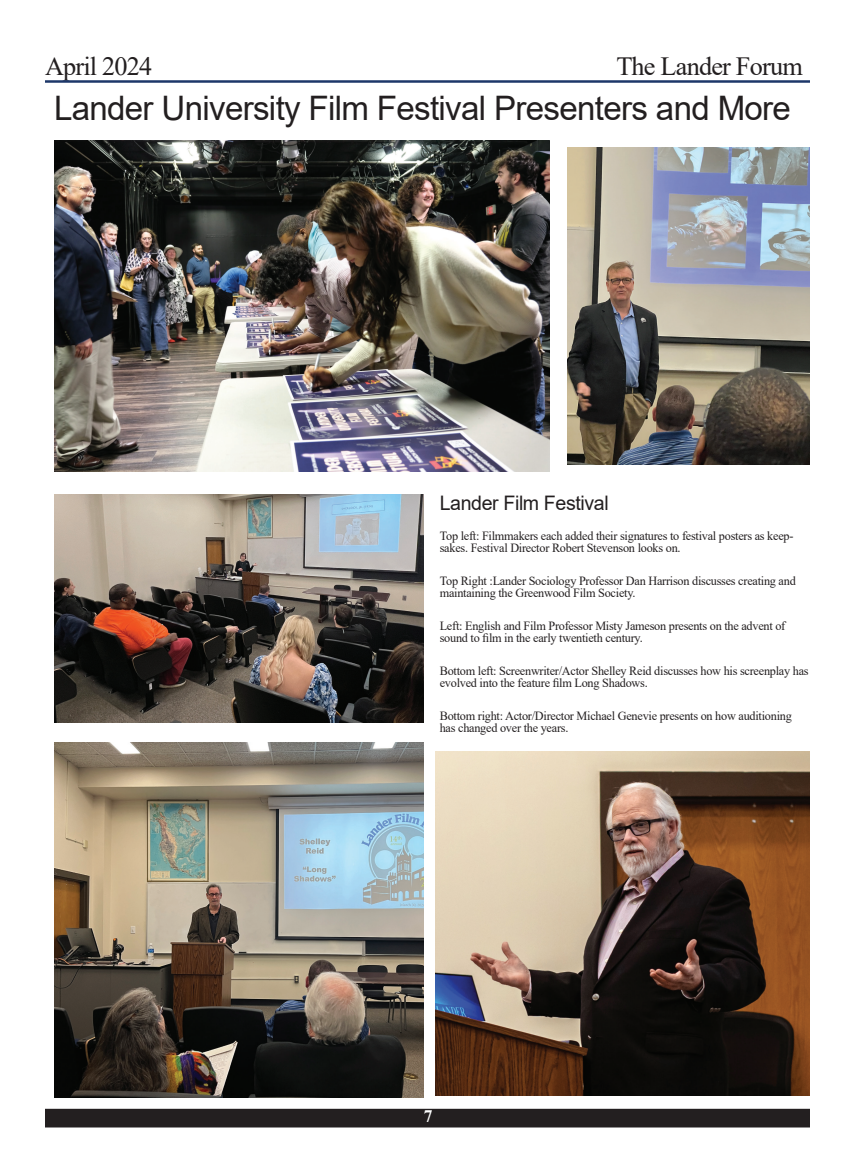
<style>
.page{position:relative;width:855px;height:1170px;background:#fff}
.page>*{position:absolute;margin:0;border:0;box-sizing:border-box;transform-origin:0 0}
.t1{font:33.75px "Arial";letter-spacing:-.02em;color:#231f20}
.t2{font:26.25px "Times New Roman";letter-spacing:-.03em;color:#231f20}
.t3{font:20px "Arial";letter-spacing:-.02em;color:#231f20}
.t4{font:700 17.5px "Times New Roman";color:#fff}
.t5{font:12.5px/12.5px "Times New Roman";letter-spacing:-.02em;color:#231f20}
</style>
<div class="page">
<div style="left:46px;top:1109px;width:763px;height:18px;background:#231f20"></div>
<div style="left:45px;top:1109px;width:765px;height:19px;border:1px solid #231f20"></div>
<hr style="left:45px;top:80px;width:765px;height:3px;background:#1d3769">
<img style="left:54px;top:141px;width:496px;height:330px">
<img style="left:55px;top:494px;width:369px;height:228px">
<img style="left:568px;top:148px;width:242px;height:317px">
<img style="left:55px;top:743px;width:369px;height:354px">
<img style="left:436px;top:751px;width:374px;height:345px">
<h2 class="t2" style="left:45px;top:48px;width:109px">April 2024</h2>
<h2 class="t2" style="left:616px;top:48px;width:188px">The Lander Forum</h2>
<h1 class="t1" style="left:54px;top:85px;width:739px">Lander University Film Festival Presenters and More</h1>
<h3 class="t3" style="left:440px;top:489px;width:170px">Lander Film Festival</h3>
<p class="t5" style="left:440px;top:529px;width:355px">Top left: Filmmakers each added their signatures to festival posters as keep&shy;sakes. Festival Director Robert Stevenson looks on.</p>
<p class="t5" style="left:440px;top:574px;width:358px">Top Right :Lander Sociology Professor Dan Harrison discusses creating and maintaining the Greenwood Film Society.</p>
<p class="t5" style="left:440px;top:619px;width:347px">Left: English and Film Professor Misty Jameson presents on the advent of sound to film in the early twentieth century.</p>
<p class="t5" style="left:440px;top:664px;width:370px">Bottom left: Screenwriter/Actor Shelley Reid discusses how his screenplay has evolved into the feature film Long Shadows.</p>
<p class="t5" style="left:440px;top:709px;width:354px">Bottom right: Actor/Director Michael Genevie presents on how auditioning has changed over the years.</p>
<h3 class="t4" style="left:424px;top:1104px;width:10px">7</h3>
</div>
